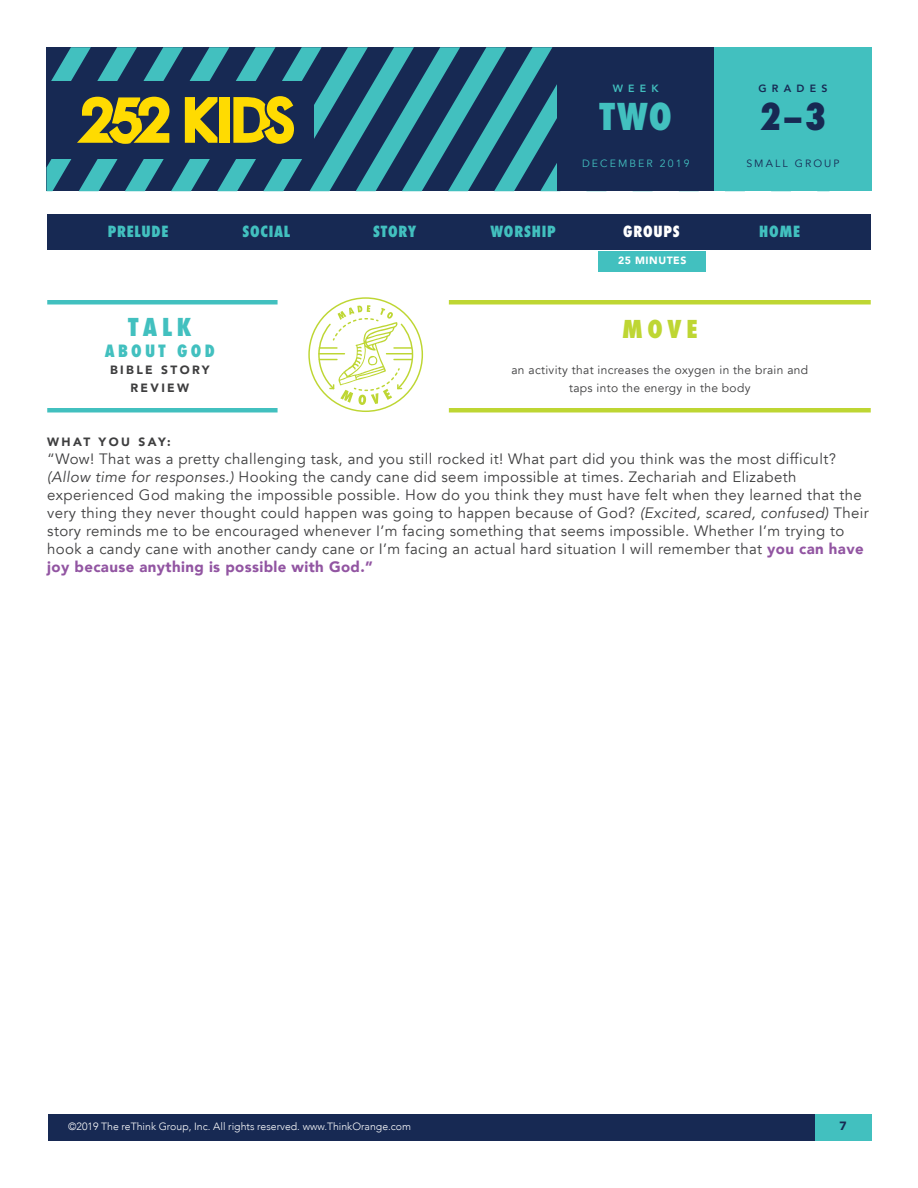
<style>
.page{position:relative;width:918px;height:1188px;background:#fff}
.page>*{position:absolute;margin:0;border:0;box-sizing:border-box;transform-origin:0 0}
.t1{font:800 condensed 36px "Futura";color:#42c0bf}
.t2{font:800 condensed 36px "Futura";color:#172953}
.t3{font:800 condensed 24px "Futura";color:#bed633}
.t4{font:800 condensed 24px "Futura";color:#42c0bf}
.t5{font:800 condensed 16.5px "Futura";letter-spacing:.2em;color:#42c0bf}
.Paragraph_Style_1{font:15px/18px "Avenir";letter-spacing:.025em;color:#3e3e3f}
.t6{font:800 condensed 15px "Futura";letter-spacing:.05em;color:#42c0bf}
.t7{font:800 condensed 15px "Futura";letter-spacing:.05em;color:#fff}
.t8{font:12px/18px "Avenir";letter-spacing:.025em;color:#3e3e3f;text-align:center}
.Paragraph_Style_1-2{font:900 12px "Avenir";letter-spacing:.2em;color:#3e3e3f}
.t9{font:900 12px "Avenir";color:#172953}
.t10{font:300 10.5px "Avenir";color:#fff}
.t11{font:10.5px "Avenir";letter-spacing:.2em;color:#42c0bf}
.t12{font:10.5px "Avenir";letter-spacing:.2em;color:#172953}
.t13{font:900 10.5px "Avenir";letter-spacing:.05em;color:#fff}
.t14{font:800 10.5px "Avenir";letter-spacing:.5em;color:#172953}
.t15{font:800 10.5px "Avenir";color:#42c0bf}
.s1{font-style:italic}
.s2{font-weight:900;color:#9255a2}
</style>
<div class="page">
<div style="left:714px;top:47px;width:158px;height:144px;background:#42c0bf"></div>
<svg style="left:46px;top:47px;width:668px;height:144px;background:#2f5767"></svg>
<hr style="left:449px;top:408px;width:422px;height:4px;background:#bed633">
<hr style="left:449px;top:300px;width:422px;height:4px;background:#bed633">
<svg style="left:308px;top:297px;width:115px;height:115px"></svg>
<div style="left:598px;top:251px;width:108px;height:20px;background:#42c0bf"></div>
<div style="left:48px;top:1114px;width:823px;height:28px;background:#172953"></div>
<div style="left:815px;top:1114px;width:57px;height:28px;background:#42c0bf"></div>
<div style="left:47px;top:214px;width:824px;height:36px;background:#172953"></div>
<hr style="left:47px;top:408px;width:231px;height:4px;background:#42c0bf">
<hr style="left:47px;top:300px;width:231px;height:4px;background:#42c0bf">
<p class="t15" style="left:613px;top:80px;width:48px">WEEK</p>
<p class="t14" style="left:758px;top:80px;width:71px">GRADES</p>
<h1 class="t1" style="left:600px;top:92px;width:74px">TWO</h1>
<h1 class="t2" style="left:760px;top:92px;width:68px">2–3</h1>
<p class="t12" style="left:746px;top:157px;width:95px">SMALL GROUP</p>
<p class="t11" style="left:582px;top:157px;width:109px">DECEMBER 2019</p>
<p class="t6" style="left:108px;top:221px;width:62px">PRELUDE</p>
<p class="t6" style="left:243px;top:221px;width:49px">SOCIAL</p>
<p class="t6" style="left:373px;top:221px;width:45px">STORY</p>
<p class="t6" style="left:490px;top:221px;width:67px">WORSHIP</p>
<p class="t7" style="left:623px;top:221px;width:58px">GROUPS</p>
<p class="t6" style="left:759px;top:221px;width:42px">HOME</p>
<p class="t4" style="left:128px;top:311px;width:65px">TALK</p>
<p class="t5" style="left:105px;top:340px;width:112px">ABOUT GOD</p>
<p class="Paragraph_Style_1-2" style="left:110px;top:359px;width:101px">BIBLE STORY</p>
<p class="Paragraph_Style_1-2" style="left:130px;top:377px;width:60px">REVIEW</p>
<p class="t13" style="left:618px;top:252px;width:70px">25 MINUTES</p>
<h2 class="t3" style="left:622px;top:312px;width:77px">MOVE</h2>
<p class="t8" style="left:511px;top:361px;width:298px">an activity that increases the oxygen in the brain and taps into the energy in the body</p>
<p class="Paragraph_Style_1-2" style="left:47px;top:431px;width:125px">WHAT YOU SAY:</p>
<p class="Paragraph_Style_1" style="left:47px;top:450px;width:823px">“Wow! That was a pretty challenging task, and you still rocked it! What part did you think was the most difficult? <span class="s1">(Allow time for responses.)</span> Hooking the candy cane did seem impossible at times. Zechariah and Elizabeth experienced God making the impossible possible. How do you think they must have felt when they learned that the very thing they never thought could happen was going to happen because of God? <span class="s1">(Excited, scared, confused)</span> Their story reminds me to be encouraged whenever I’m facing something that seems impossible. Whether I’m trying to hook a candy cane with another candy cane or I’m facing an actual hard situation I will remember that <span class="s2">you can have joy because anything is possible with God.”</span></p>
<p class="t10" style="left:68px;top:1120px;width:344px">©2019 The reThink Group, Inc. All rights reserved. www.ThinkOrange.com</p>
<p class="t9" style="left:840px;top:1115px;width:9px">7</p>
</div>
